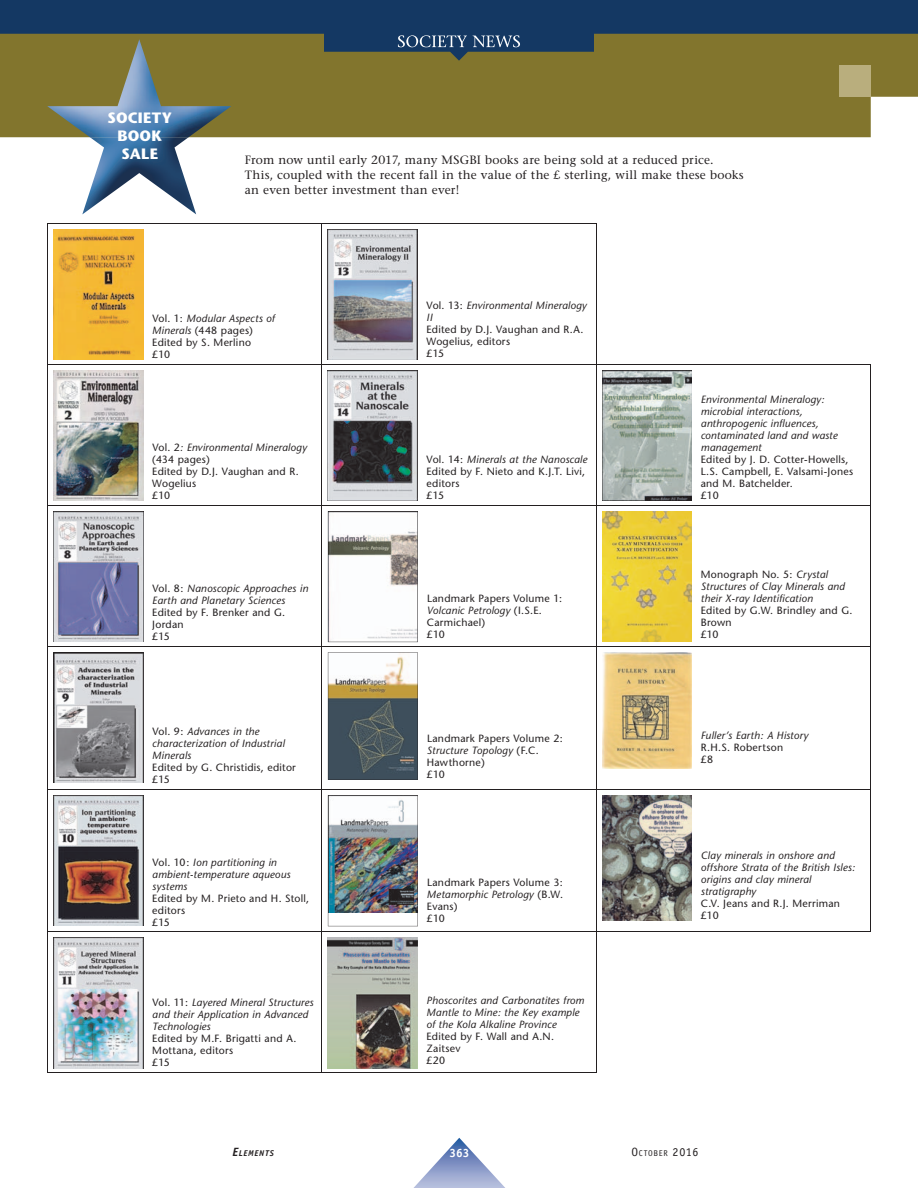
<style>
.page{position:relative;width:918px;height:1188px;background:#fff}
.page>*{position:absolute;margin:0;border:0;box-sizing:border-box;transform-origin:0 0}
.t1{font:700 15px/18px "Stone Sans";letter-spacing:.01em;color:#fff;text-align:center}
.t2{font:12px/15px "Stone Serif";letter-spacing:.015em;color:#231f20}
.t3{font:700 12px "Officina Sans";color:#fff}
.t4{font:10.5px/12px "Stone Sans";letter-spacing:.02em;color:#231f20}
.t5{font:italic 10.5px/12px "Stone Sans";letter-spacing:.015em;color:#231f20}
.t6{font:8.4px "Officina Sans";letter-spacing:.085em;color:#231f20}
.t7{font:italic 700 8.4px "Officina Sans";letter-spacing:.08em;color:#231f20}
.s1{font-style:italic}
.s2{font-style:normal}
.s3{font-size:12px}
</style>
<div class="page">
<div style="left:0;top:61px;width:918px;height:76px;background:#82752d"></div>
<div style="left:839px;top:65px;width:32px;height:32px;background:#b9ae7d"></div>
<hr style="left:47px;top:223px;width:275px;height:1px;background:#231f20">
<hr style="left:47px;top:224px;width:1px;height:140px;background:#231f20">
<hr style="left:322px;top:223px;width:275px;height:1px;background:#231f20">
<hr style="left:321px;top:224px;width:1px;height:140px;background:#231f20">
<hr style="left:596px;top:224px;width:1px;height:140px;background:#231f20">
<hr style="left:47px;top:364px;width:275px;height:1px;background:#231f20">
<hr style="left:47px;top:365px;width:1px;height:140px;background:#231f20">
<hr style="left:322px;top:364px;width:274px;height:1px;background:#231f20">
<hr style="left:321px;top:365px;width:1px;height:140px;background:#231f20">
<hr style="left:596px;top:364px;width:275px;height:1px;background:#231f20">
<hr style="left:596px;top:365px;width:1px;height:140px;background:#231f20">
<hr style="left:870px;top:365px;width:1px;height:140px;background:#231f20">
<hr style="left:47px;top:505px;width:275px;height:1px;background:#231f20">
<hr style="left:47px;top:506px;width:1px;height:140px;background:#231f20">
<hr style="left:322px;top:505px;width:274px;height:1px;background:#231f20">
<hr style="left:321px;top:506px;width:1px;height:140px;background:#231f20">
<hr style="left:596px;top:505px;width:275px;height:1px;background:#231f20">
<hr style="left:596px;top:506px;width:1px;height:140px;background:#231f20">
<hr style="left:870px;top:506px;width:1px;height:140px;background:#231f20">
<hr style="left:47px;top:646px;width:275px;height:1px;background:#231f20">
<hr style="left:47px;top:647px;width:1px;height:142px;background:#231f20">
<hr style="left:322px;top:646px;width:274px;height:1px;background:#231f20">
<hr style="left:321px;top:647px;width:1px;height:142px;background:#231f20">
<hr style="left:596px;top:646px;width:275px;height:1px;background:#231f20">
<hr style="left:596px;top:647px;width:1px;height:142px;background:#231f20">
<hr style="left:870px;top:647px;width:1px;height:142px;background:#231f20">
<hr style="left:47px;top:789px;width:275px;height:1px;background:#231f20">
<hr style="left:47px;top:790px;width:1px;height:141px;background:#231f20">
<hr style="left:322px;top:789px;width:274px;height:1px;background:#231f20">
<hr style="left:321px;top:790px;width:1px;height:141px;background:#231f20">
<hr style="left:596px;top:789px;width:275px;height:1px;background:#231f20">
<hr style="left:596px;top:790px;width:1px;height:141px;background:#231f20">
<hr style="left:870px;top:790px;width:1px;height:141px;background:#231f20">
<hr style="left:47px;top:931px;width:275px;height:1px;background:#231f20">
<hr style="left:47px;top:932px;width:1px;height:140px;background:#231f20">
<hr style="left:322px;top:931px;width:274px;height:1px;background:#231f20">
<hr style="left:321px;top:932px;width:1px;height:140px;background:#231f20">
<hr style="left:596px;top:931px;width:275px;height:1px;background:#231f20">
<hr style="left:596px;top:932px;width:1px;height:140px;background:#231f20">
<hr style="left:47px;top:1072px;width:550px;height:1px;background:#231f20">
<img style="left:54px;top:229px;width:89px;height:131px">
<img style="left:328px;top:229px;width:90px;height:131px">
<img style="left:54px;top:370px;width:89px;height:131px">
<img style="left:328px;top:370px;width:90px;height:131px">
<img style="left:602px;top:370px;width:90px;height:130px">
<img style="left:54px;top:511px;width:89px;height:131px">
<svg style="left:328px;top:511px;width:90px;height:131px"></svg>
<img style="left:602px;top:511px;width:90px;height:131px">
<img style="left:54px;top:652px;width:89px;height:131px">
<svg style="left:328px;top:652px;width:90px;height:128px"></svg>
<img style="left:602px;top:652px;width:90px;height:117px">
<img style="left:54px;top:795px;width:89px;height:131px">
<img style="left:328px;top:795px;width:90px;height:131px">
<img style="left:602px;top:795px;width:90px;height:126px">
<img style="left:54px;top:938px;width:89px;height:130px">
<img style="left:328px;top:938px;width:90px;height:130px">
<img style="left:82px;top:137px;width:114px;height:77px">
<img style="left:47px;top:61px;width:184px;height:76px">
<svg style="left:0;top:0;width:918px;height:61px;background:#3c4e4f"></svg>
<svg style="left:398px;top:35px;width:122px;height:12px"></svg>
<svg style="left:413px;top:1138px;width:92px;height:50px"></svg>
<h1 class="t1" style="left:108px;top:110px;width:66px">SOCIETY<br>BOOK<br>SALE</h1>
<p class="t2" style="left:245px;top:154px;width:500px">From now until early 2017, many MSGBI books are being sold at a reduced price.<br>This, coupled with the recent fall in the value of the £ sterling, will make these books an even better investment than ever!</p>
<p class="t4" style="left:152px;top:314px;width:124px">Vol. 1: <span class="s1">Modular Aspects of<br>Minerals</span> (448 pages)<br>Edited by S. Merlino<br>£10</p>
<p class="t5" style="left:427px;top:300px;width:162px"><span class="s2">Vol. 13:</span> Environmental Mineralogy<br>II</p>
<p class="t4" style="left:427px;top:324px;width:158px">Edited by D.J. Vaughan and R.A.<br>Wogelius, editors<br>£15</p>
<p class="t4" style="left:152px;top:442px;width:156px">Vol. 2<span class="s1">: Environmental Mineralogy </span>(434 pages)<br>Edited by D.J. Vaughan and R.<br>Wogelius<br>£10</p>
<p class="t4" style="left:427px;top:454px;width:162px">Vol. 14: <span class="s1">Minerals at the Nanoscale<br></span>Edited by F. Nieto and K.J.T. Livi, editors<br>£15</p>
<p class="t5" style="left:152px;top:584px;width:157px"><span class="s2">Vol. 8:</span> Nanoscopic Approaches in<br>Earth and Planetary Sciences</p>
<p class="t4" style="left:152px;top:608px;width:134px">Edited by F. Brenker and G.<br>Jordan<br>£15</p>
<p class="t4" style="left:427px;top:594px;width:137px">Landmark Papers Volume 1:<br><span class="s1">Volcanic Petrology</span> (I.S.E.<br>Carmichael)<br>£10</p>
<p class="t5" style="left:701px;top:395px;width:138px">Environmental Mineralogy: microbial interactions, anthropogenic influences, contaminated land and waste management</p>
<p class="t4" style="left:701px;top:455px;width:154px">Edited by J. D. Cotter-Howells,<br>L.S. Campbell, E. Valsami-Jones and M. Batchelder.<br>£10</p>
<p class="t5" style="left:701px;top:570px;width:146px"><span class="s2">Monograph No. 5:</span> Crystal<br>Structures of Clay Minerals and their X-ray Identification</p>
<p class="t4" style="left:701px;top:606px;width:153px">Edited by G.W. Brindley and G.<br>Brown<br>£10</p>
<p class="t5" style="left:152px;top:727px;width:134px"><span class="s2">Vol. 9:</span> Advances in the characterization of Industrial<br>Minerals</p>
<p class="t4" style="left:152px;top:763px;width:145px">Edited by G. Christidis, editor £15</p>
<p class="t5" style="left:152px;top:857px;width:140px"><span class="s2">Vol. 10:</span> Ion partitioning in ambient-temperature aqueous systems</p>
<p class="t4" style="left:152px;top:893px;width:158px">Edited by M. Prieto and H. Stoll, editors<br>£15</p>
<p class="t5" style="left:152px;top:998px;width:163px"><span class="s2">Vol. 11:</span> Layered Mineral Structures and their Application in Advanced<br>Technologies</p>
<p class="t4" style="left:152px;top:1034px;width:146px">Edited by M.F. Brigatti and A.<br>Mottana, editors<br>£15</p>
<p class="t4" style="left:427px;top:734px;width:137px">Landmark Papers Volume 2:<br><span class="s1">Structure Topology</span> (F.C.<br>Hawthorne)<br>£10</p>
<p class="t5" style="left:701px;top:731px;width:109px">Fuller’s Earth: A History</p>
<p class="t4" style="left:701px;top:743px;width:84px">R.H.S. Robertson £8</p>
<p class="t4" style="left:427px;top:877px;width:138px">Landmark Papers Volume 3:<br><span class="s1">Metamorphic Petrology</span> (B.W.<br>Evans)<br>£10</p>
<p class="t5" style="left:427px;top:995px;width:159px">Phoscorites and Carbonatites from<br>Mantle to Mine: the Key example of the Kola Alkaline Province</p>
<p class="t4" style="left:427px;top:1031px;width:129px">Edited by F. Wall and A.N.<br>Zaitsev<br>£20</p>
<p class="t5" style="left:701px;top:851px;width:156px">Clay minerals in onshore and offshore Strata of the British Isles: origins and clay mineral stratigraphy</p>
<p class="t4" style="left:701px;top:899px;width:141px">C.V. Jeans and R.J. Merriman £10</p>
<p class="t7" style="left:232px;top:1150px;width:43px"><span class="s3">E</span>LEMENTS</p>
<p class="t3" style="left:449px;top:1149px;width:22px">363</p>
<p class="t6" style="left:631px;top:1150px;width:69px"><span class="s3">O</span>CTOBER <span class="s3">2016</span></p>
</div>
